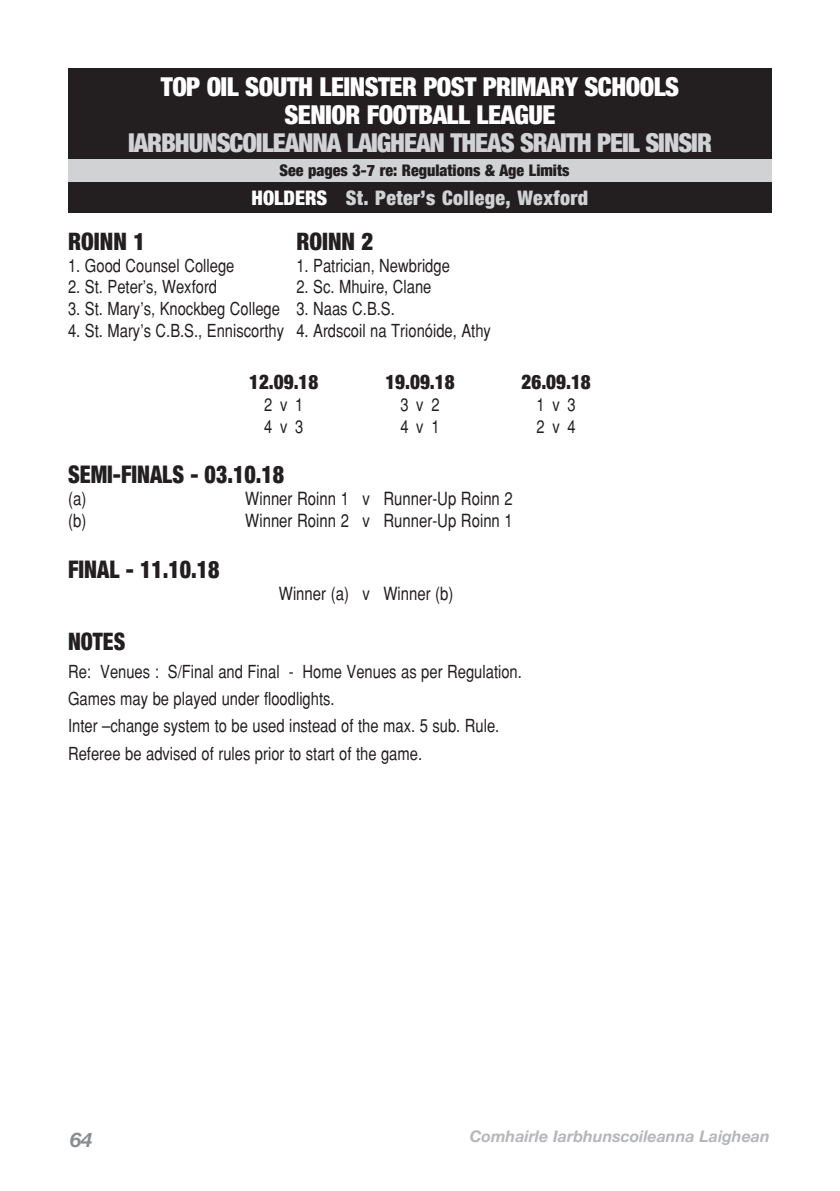
<style>
.page{position:relative;width:840px;height:1191px;background:#fff}
.page>*{position:absolute;margin:0;border:0;box-sizing:border-box;transform-origin:0 0}
.t1{font:900 condensed 26px/28px "Helvetica Neue";letter-spacing:-.02em;color:#fff;text-align:center}
.t2{font:900 condensed 26px "Helvetica Neue";letter-spacing:-.04em;color:#d1d2d4}
.t3{font:900 condensed 24.2px "Helvetica Neue";color:#231f20;scale:.9 1}
.t4{font:900 condensed 24px "Helvetica Neue";color:#231f20;scale:.95 1}
.t5{font:900 condensed 24px "Helvetica Neue";color:#231f20;scale:.9 1}
.t6{font:900 condensed 20px "Helvetica Neue";letter-spacing:.02em;color:#d1d2d4}
.t7{font:900 condensed 20px "Helvetica Neue";color:#231f20;scale:.95 1}
.t8{font:italic 700 20px "Helvetica Neue";color:#8a8c8f}
.t9{font:condensed 18.2px "Helvetica";color:#231f20}
.t10{font:condensed 18px/27.2px "Helvetica";color:#231f20}
.t11{font:900 condensed 16px "Helvetica Neue";color:#231f20}
.t12{font:italic 700 16px "Helvetica Neue";color:#b6b7bb}
.s1{color:#fff}
</style>
<div class="page">
<div style="left:68px;top:181px;width:703px;height:32px;background:#231f20"></div>
<div style="left:68px;top:159px;width:703px;height:23px;background:#d1d2d4"></div>
<div style="left:68px;top:68px;width:703px;height:91px;background:#231f20"></div>
<h1 class="t1" style="left:161px;top:72px;width:519px">TOP OIL SOUTH LEINSTER POST PRIMARY SCHOOLS<br>SENIOR FOOTBALL LEAGUE</h1>
<h1 class="t2" style="left:128px;top:127px;width:585px">IARBHUNSCOILEANNA LAIGHEAN THEAS SRAITH PEIL SINSIR</h1>
<p class="t11" style="left:279px;top:161px;width:291px">See pages 3-7 re: Regulations &amp; Age Limits</p>
<p class="t6" style="left:251px;top:185px;width:338px"><span class="s1">HOLDERS</span> St. Peter’s College, Wexford</p>
<h3 class="t4" style="left:68px;top:227px;width:83px">ROINN 1</h3>
<h3 class="t4" style="left:296px;top:227px;width:83px">ROINN 2</h3>
<p class="t10" style="left:68px;top:252px;width:168px">1. Good Counsel College</p>
<p class="t10" style="left:296px;top:252px;width:155px">1. Patrician, Newbridge</p>
<p class="t10" style="left:68px;top:273px;width:150px">2. St. Peter’s, Wexford</p>
<p class="t10" style="left:296px;top:273px;width:136px">2. Sc. Mhuire, Clane</p>
<p class="t10" style="left:68px;top:295px;width:328px">3. St. Mary’s, Knockbeg College 3. Naas C.B.S.</p>
<p class="t10" style="left:68px;top:316px;width:424px">4. St. Mary’s C.B.S., Enniscorthy 4. Ardscoil na Trionóide, Athy</p>
<p class="t7" style="left:249px;top:370px;width:74px">12.09.18</p>
<p class="t7" style="left:385px;top:370px;width:74px">19.09.18</p>
<p class="t7" style="left:521px;top:370px;width:74px">26.09.18</p>
<p class="t10" style="left:264px;top:391px;width:41px">2v1</p>
<p class="t10" style="left:400px;top:391px;width:41px">3v2</p>
<p class="t10" style="left:536px;top:391px;width:41px">1v3</p>
<p class="t10" style="left:264px;top:412px;width:41px">4v3</p>
<p class="t10" style="left:400px;top:412px;width:41px">4v1</p>
<p class="t10" style="left:536px;top:412px;width:41px">2v4</p>
<h2 class="t3" style="left:68px;top:460px;width:241px">SEMI-FINALS - 03.10.18</h2>
<p class="t9" style="left:68px;top:488px;width:20px">(a)</p>
<p class="t9" style="left:245px;top:488px;width:269px">Winner Roinn 1 v Runner-Up Roinn 2</p>
<p class="t9" style="left:68px;top:510px;width:20px">(b)</p>
<p class="t9" style="left:245px;top:510px;width:269px">Winner Roinn 2 v Runner-Up Roinn 1</p>
<h2 class="t3" style="left:68px;top:554px;width:170px">FINAL - 11.10.18</h2>
<p class="t9" style="left:279px;top:582px;width:176px">Winner (a) v Winner (b)</p>
<h3 class="t5" style="left:68px;top:627px;width:65px">NOTES</h3>
<p class="t10" style="left:68px;top:657px;width:455px">Re: Venues : S/Final and Final - Home Venues as per Regulation.<br>Games may be played under floodlights.<br>Inter –change system to be used instead of the max. 5 sub. Rule.<br>Referee be advised of rules prior to start of the game.</p>
<p class="t8" style="left:70px;top:1127px;width:24px">64</p>
<p class="t12" style="left:469px;top:1126px;width:301px">Comhairle Iarbhunscoileanna Laighean</p>
</div>
